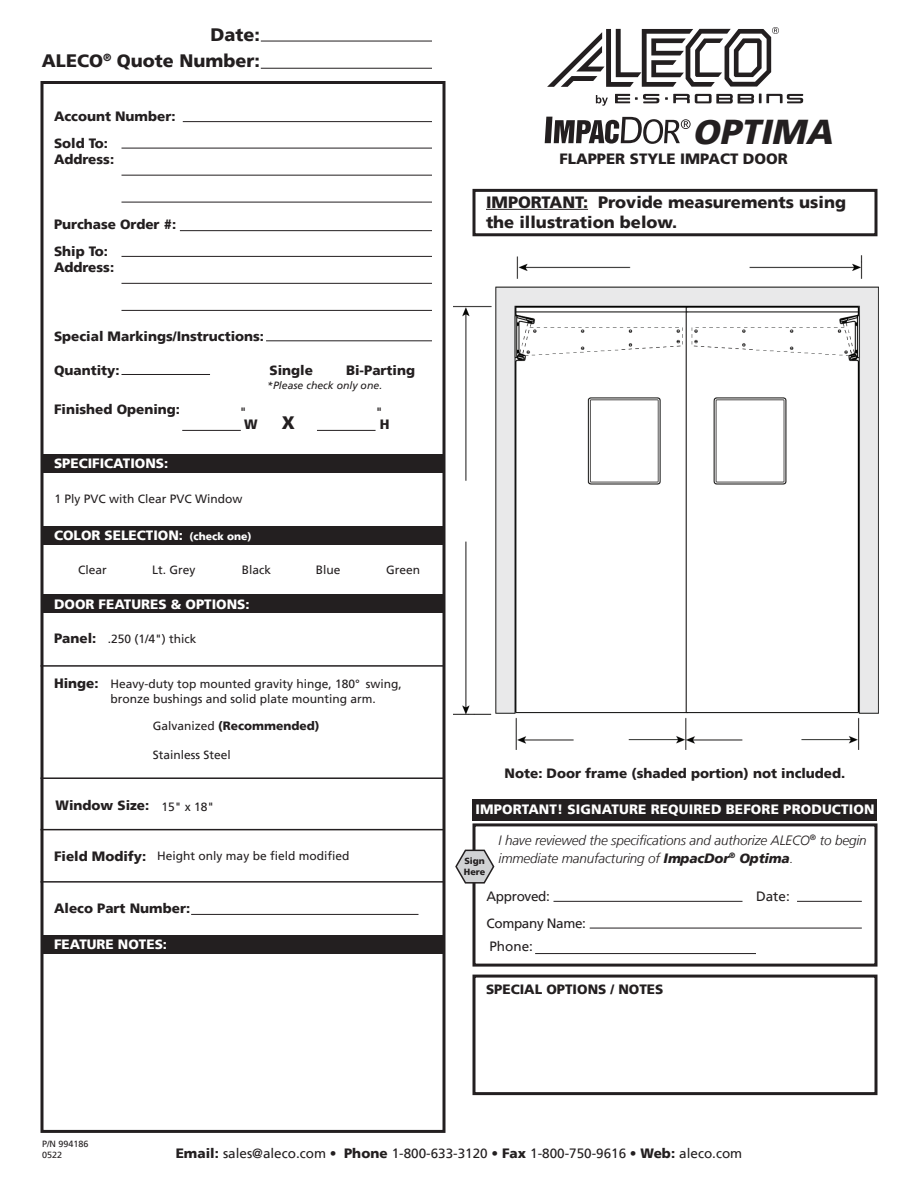
<style>
.page{position:relative;width:918px;height:1188px;background:#fff}
.page>*{position:absolute;margin:0;border:0;box-sizing:border-box;transform-origin:0 0}
.t1{font:italic 900 34.5px "Frutiger LT";color:#231f20}
.t2{font:900 18px/27px "Frutiger LT";color:#231f20;text-align:right}
.t3{font:900 16.5px/19.8px "Frutiger LT";color:#231f20}
.t4{font:900 15px "Frutiger LT Std";color:#231f20}
.t5{font:900 13.5px/26.7px "Frutiger LT";color:#231f20}
.t6{font:900 13.5px "Frutiger LT";color:#fff}
.t7{font:italic 300 13.5px/18px "Frutiger LT";letter-spacing:-.01em;color:#231f20}
.t8{font:13.5px "Frutiger LT";color:#231f20}
.t9{font:13.5px/23.7px "Frutiger LT";letter-spacing:-.025em;color:#231f20}
.t10{font:12px/14.4px "Frutiger LT";color:#231f20}
.t11{font:900 12px "Frutiger LT";color:#231f20}
.t12{font:italic 10.5px "Frutiger LT";color:#231f20}
.t13{font:9px/10.8px "Frutiger LT";color:#231f20}
.t14{font:900 9px/10.8px "Frutiger LT";color:#231f20}
.s1{font-size:10.5px}
.s2{font-weight:900;font-size:13.5px}
.s3{font-weight:400}
.s4{font-family:"Frutiger LT Std"}
.s5{font-weight:900}
</style>
<div class="page">
<svg style="left:615px;top:94px;width:44px;height:9px"></svg>
<svg style="left:665px;top:94px;width:138px;height:10px"></svg>
<svg style="left:596px;top:95px;width:12px;height:11px"></svg>
<svg style="left:547px;top:27px;width:232px;height:60px"></svg>
<svg style="left:545px;top:117px;width:146px;height:27px"></svg>
<hr style="left:261px;top:41px;width:171px;height:1px;background:#231f20">
<hr style="left:261px;top:68px;width:171px;height:1px;background:#231f20">
<hr style="left:183px;top:121px;width:249px;height:1px;background:#231f20">
<hr style="left:122px;top:148px;width:310px;height:1px;background:#231f20">
<hr style="left:122px;top:175px;width:310px;height:1px;background:#231f20">
<hr style="left:122px;top:202px;width:310px;height:1px;background:#231f20">
<hr style="left:180px;top:230px;width:252px;height:1px;background:#231f20">
<hr style="left:122px;top:256px;width:310px;height:1px;background:#231f20">
<hr style="left:122px;top:283px;width:310px;height:1px;background:#231f20">
<hr style="left:122px;top:310px;width:310px;height:1px;background:#231f20">
<div style="left:40px;top:81px;width:406px;height:1052px;border:3px solid #231f20"></div>
<hr style="left:266px;top:340px;width:166px;height:1px;background:#231f20">
<hr style="left:122px;top:374px;width:88px;height:1px;background:#231f20">
<hr style="left:182px;top:430px;width:59px;height:1px;background:#231f20">
<hr style="left:317px;top:430px;width:59px;height:1px;background:#231f20">
<div style="left:41px;top:526px;width:402px;height:18px;background:#231f20"></div>
<div style="left:41px;top:595px;width:402px;height:18px;background:#231f20"></div>
<hr style="left:40px;top:665px;width:403px;height:2px;background:#231f20">
<div style="left:41px;top:935px;width:402px;height:18px;background:#231f20"></div>
<div style="left:472px;top:975px;width:406px;height:120px;border:3px solid #231f20"></div>
<div style="left:472px;top:823px;width:406px;height:144px;border:3px solid #231f20"></div>
<div style="left:472px;top:799px;width:406px;height:22px;background:#231f20"></div>
<hr style="left:554px;top:901px;width:188px;height:1px;background:#231f20">
<hr style="left:797px;top:901px;width:65px;height:1px;background:#231f20">
<hr style="left:590px;top:928px;width:272px;height:1px;background:#231f20">
<hr style="left:535px;top:953px;width:221px;height:1px;background:#231f20">
<svg style="left:455px;top:848px;width:40px;height:36px"></svg>
<hr style="left:40px;top:777px;width:403px;height:2px;background:#231f20">
<hr style="left:40px;top:829px;width:403px;height:1px;background:#231f20">
<hr style="left:40px;top:881px;width:403px;height:2px;background:#231f20">
<hr style="left:191px;top:914px;width:227px;height:1px;background:#231f20">
<img style="left:454px;top:256px;width:424px;height:494px">
<hr style="left:486px;top:209px;width:102px;height:1px;background:#231f20">
<div style="left:472px;top:189px;width:406px;height:47px;border:3px solid #231f20"></div>
<div style="left:41px;top:454px;width:402px;height:18px;background:#231f20"></div>
<h2 class="t2" style="left:42px;top:21px;width:220px">Date:<br>ALECO<sup>®</sup> Quote Number:</h2>
<p class="t5" style="left:54px;top:103px;width:123px">Account Number:<br>Sold To:</p>
<p class="t5" style="left:54px;top:146px;width:62px">Address:</p>
<p class="t5" style="left:54px;top:211px;width:124px">Purchase Order #:<br>Ship To:</p>
<p class="t5" style="left:54px;top:254px;width:62px">Address:</p>
<p class="t5" style="left:54px;top:323px;width:212px">Special Markings/Instructions:</p>
<p class="t5" style="left:54px;top:357px;width:67px">Quantity:</p>
<p class="t5" style="left:269px;top:357px;width:45px">Single</p>
<p class="t12" style="left:267px;top:379px;width:116px">*Please check only one.</p>
<p class="t5" style="left:244px;top:411px;width:15px">W</p>
<h2 class="t2" style="left:282px;top:409px;width:14px">X</h2>
<p class="t5" style="left:380px;top:411px;width:11px">H</p>
<p class="t5" style="left:346px;top:357px;width:71px">Bi-Parting</p>
<p class="t5" style="left:54px;top:396px;width:128px">Finished Opening:</p>
<p class="t8" style="left:240px;top:405px;width:9px">"</p>
<p class="t8" style="left:375px;top:405px;width:9px">"</p>
<p class="t6" style="left:54px;top:455px;width:116px">SPECIFICATIONS:</p>
<p class="t10" style="left:55px;top:492px;width:190px">1 Ply PVC with Clear PVC Window</p>
<p class="t6" style="left:54px;top:527px;width:199px">COLOR SELECTION: <span class="s1">(check one)</span></p>
<p class="t10" style="left:78px;top:563px;width:30px">Clear</p>
<p class="t10" style="left:152px;top:563px;width:45px">Lt. Grey</p>
<p class="t10" style="left:242px;top:563px;width:31px">Black</p>
<p class="t10" style="left:316px;top:563px;width:26px">Blue</p>
<p class="t10" style="left:386px;top:563px;width:36px">Green</p>
<p class="t6" style="left:54px;top:596px;width:197px">DOOR FEATURES &amp; OPTIONS:</p>
<p class="t10" style="left:54px;top:632px;width:144px"><span class="s2">Panel:</span> .250 (1/4") thick</p>
<p class="t10" style="left:110px;top:677px;width:293px;text-indent:-56px"><span class="s2">Hinge:</span> Heavy-duty top mounted gravity hinge, 180° swing, bronze bushings and solid plate mounting arm.</p>
<p class="t11" style="left:153px;top:718px;width:168px"><span class="s3">Galvanized</span> (Recommended)</p>
<p class="t10" style="left:153px;top:748px;width:80px">Stainless Steel</p>
<p class="t5" style="left:56px;top:792px;width:95px">Window Size:</p>
<p class="t10" style="left:161px;top:799px;width:54px">15" x 18"</p>
<p class="t10" style="left:54px;top:849px;width:297px"><span class="s2">Field Modify:</span> Height only may be field modified</p>
<p class="t5" style="left:54px;top:895px;width:138px">Aleco Part Number:</p>
<p class="t6" style="left:54px;top:936px;width:115px">FEATURE NOTES:</p>
<h1 class="t1" style="left:692px;top:111px;width:150px">OPTIMA</h1>
<p class="t4" style="left:559px;top:149px;width:230px">FLAPPER STYLE IMPACT DOOR</p>
<h3 class="t3" style="left:486px;top:192px;width:362px"><span class="s4">IMPORTANT:</span> Provide measurements using the illustration below.</h3>
<p class="t5" style="left:505px;top:760px;width:342px">Note: Door frame (shaded portion) not included.</p>
<p class="t6" style="left:476px;top:802px;width:401px">IMPORTANT! SIGNATURE REQUIRED BEFORE PRODUCTION</p>
<p class="t7" style="left:499px;top:831px;width:370px">I have reviewed the specifications and authorize ALECO<sup>®</sup> to begin immediate manufacturing of <span class="s5">ImpacDor</span><sup>®</sup> <span class="s5">Optima</span>.</p>
<p class="t9" style="left:487px;top:884px;width:65px">Approved:</p>
<p class="t8" style="left:756px;top:889px;width:35px">Date:</p>
<p class="t9" style="left:487px;top:911px;width:101px">Company Name:<br>Phone:</p>
<p class="t14" style="left:464px;top:856px;width:23px">Sign<br>Here</p>
<p class="t5" style="left:486px;top:976px;width:179px">SPECIAL OPTIONS / NOTES</p>
<p class="t13" style="left:42px;top:1139px;width:48px">P/N 994186<br>0522</p>
<p class="t8" style="left:176px;top:1145px;width:568px"><span class="s5">Email:</span> sales@aleco.com • <span class="s5">Phone</span> 1-800-633-3120 • <span class="s5">Fax</span> 1-800-750-9616 • <span class="s5">Web:</span> aleco.com</p>
</div>
